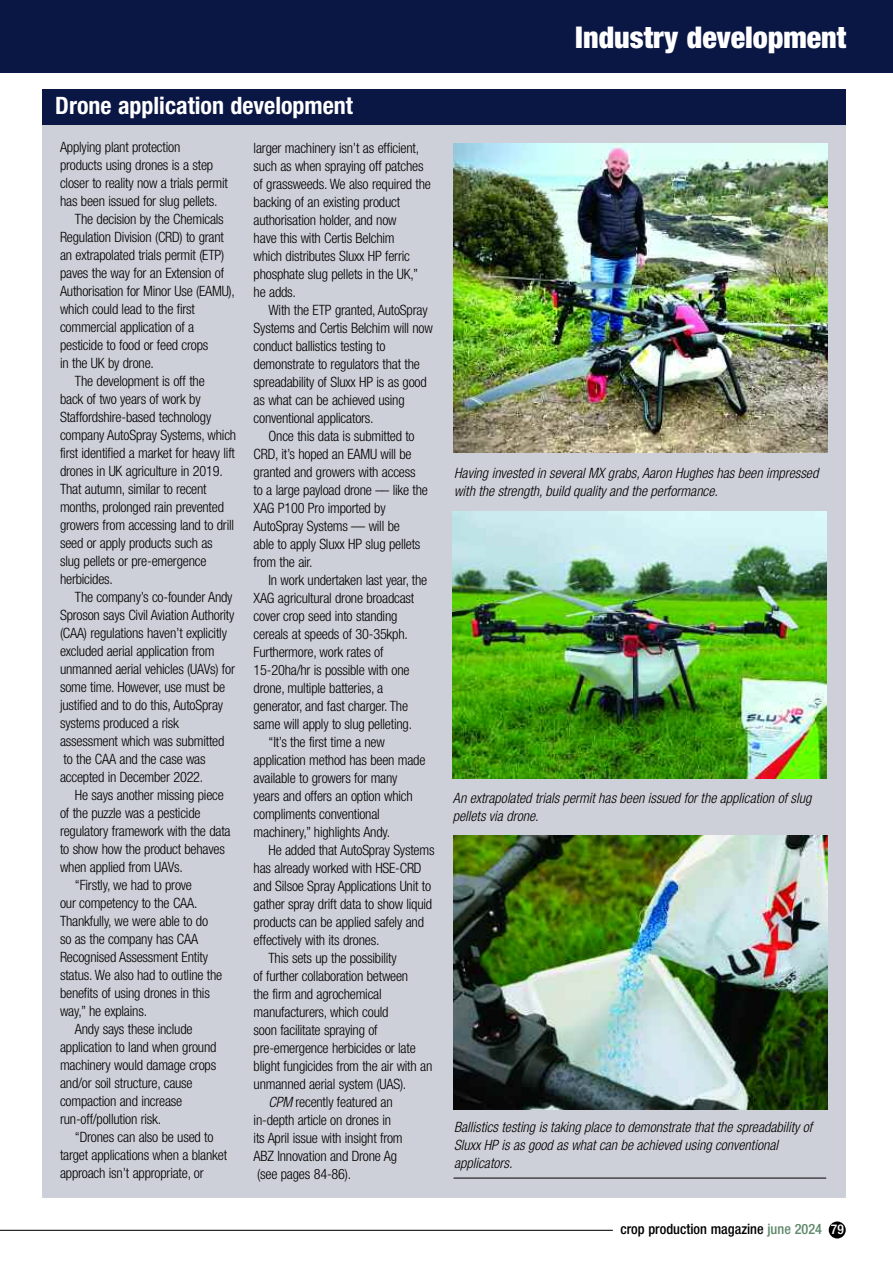
<style>
.page{position:relative;width:893px;height:1263px;background:#fff}
.page>*{position:absolute;margin:0;border:0;box-sizing:border-box;transform-origin:0 0}
.t1{font:900 condensed 30px "Helvetica Neue";color:#fff}
.t2{font:700 condensed 24px "Helvetica Neue";color:#fff}
.t3{font:300 condensed 14.25px/18px "Helvetica Neue";letter-spacing:-.015em;color:#000}
.t4{font:italic 300 condensed 14.25px/18px "Helvetica Neue";color:#000}
.t5{font:500 condensed 14.25px "Helvetica Neue";color:#000}
.s1{font-style:italic}
.s2{color:#60896c}
.s3{font-size:13.5px;color:#fff}
</style>
<div class="page">
<div style="left:0;top:0;width:893px;height:72px;background:#0a1643"></div>
<div style="left:829px;top:1221px;width:17px;height:17px;background:#000;border-radius:50%"></div>
<hr style="left:0;top:1230px;width:613px;height:1px;background:#000">
<div style="left:43px;top:123px;width:803px;height:1075px;background:#ced0d9"></div>
<img style="left:453px;top:143px;width:375px;height:310px">
<img style="left:452px;top:512px;width:375px;height:267px">
<img style="left:453px;top:836px;width:375px;height:274px">
<hr style="left:453px;top:1178px;width:373px;height:1px;background:#000">
<div style="left:43px;top:89px;width:803px;height:36px;background:#0a1643"></div>
<h2 class="t2" style="left:55px;top:97px;width:299px">Drone application development</h2>
<p class="t3" style="left:60px;top:139px;width:122px">Applying plant protection</p>
<p class="t3" style="left:60px;top:157px;width:155px">products using drones is a step</p>
<p class="t3" style="left:60px;top:175px;width:169px">closer to reality now a trials permit</p>
<p class="t3" style="left:60px;top:193px;width:159px">has been issued for slug pellets.</p>
<p class="t3" style="left:75px;top:211px;width:150px">The decision by the Chemicals</p>
<p class="t3" style="left:60px;top:229px;width:165px">Regulation Division (CRD) to grant</p>
<p class="t3" style="left:60px;top:247px;width:166px">an extrapolated trials permit (ETP)</p>
<p class="t3" style="left:60px;top:265px;width:166px">paves the way for an Extension of</p>
<p class="t3" style="left:60px;top:283px;width:176px">Authorisation for Minor Use (EAMU),</p>
<p class="t3" style="left:60px;top:301px;width:136px">which could lead to the first</p>
<p class="t3" style="left:60px;top:319px;width:136px">commercial application of a</p>
<p class="t3" style="left:60px;top:337px;width:150px">pesticide to food or feed crops</p>
<p class="t3" style="left:60px;top:355px;width:95px">in the UK by drone.</p>
<p class="t3" style="left:75px;top:373px;width:131px">The development is off the</p>
<p class="t3" style="left:60px;top:391px;width:142px">back of two years of work by</p>
<p class="t3" style="left:60px;top:409px;width:153px">Staffordshire-based technology</p>
<p class="t3" style="left:60px;top:427px;width:178px">company AutoSpray Systems, which</p>
<p class="t3" style="left:60px;top:445px;width:176px">first identified a market for heavy lift</p>
<p class="t3" style="left:60px;top:463px;width:164px">drones in UK agriculture in 2019.</p>
<p class="t3" style="left:60px;top:481px;width:148px">That autumn, similar to recent</p>
<p class="t3" style="left:60px;top:499px;width:165px">months, prolonged rain prevented</p>
<p class="t3" style="left:60px;top:517px;width:176px">growers from accessing land to drill</p>
<p class="t3" style="left:60px;top:535px;width:154px">seed or apply products such as</p>
<p class="t3" style="left:60px;top:553px;width:148px">slug pellets or pre-emergence</p>
<p class="t3" style="left:60px;top:571px;width:54px">herbicides.</p>
<p class="t3" style="left:75px;top:589px;width:159px">The company’s co-founder Andy</p>
<p class="t3" style="left:60px;top:607px;width:176px">Sproson says Civil Aviation Authority</p>
<p class="t3" style="left:60px;top:625px;width:168px">(CAA) regulations haven’t explicitly</p>
<p class="t3" style="left:60px;top:643px;width:156px">excluded aerial application from</p>
<p class="t3" style="left:60px;top:661px;width:176px">unmanned aerial vehicles (UAVs) for</p>
<p class="t3" style="left:60px;top:679px;width:167px">some time. However, use must be</p>
<p class="t3" style="left:60px;top:697px;width:165px">justified and to do this, AutoSpray</p>
<p class="t3" style="left:60px;top:715px;width:120px">systems produced a risk</p>
<p class="t3" style="left:60px;top:733px;width:166px">assessment which was submitted</p>
<p class="t3" style="left:64px;top:751px;width:144px">to the CAA and the case was</p>
<p class="t3" style="left:60px;top:769px;width:145px">accepted in December 2022.</p>
<p class="t3" style="left:75px;top:787px;width:150px">He says another missing piece</p>
<p class="t3" style="left:60px;top:805px;width:142px">of the puzzle was a pesticide</p>
<p class="t3" style="left:60px;top:823px;width:172px">regulatory framework with the data</p>
<p class="t3" style="left:60px;top:841px;width:166px">to show how the product behaves</p>
<p class="t3" style="left:60px;top:859px;width:124px">when applied from UAVs.</p>
<p class="t3" style="left:75px;top:877px;width:119px">“Firstly, we had to prove</p>
<p class="t3" style="left:60px;top:895px;width:139px">our competency to the CAA.</p>
<p class="t3" style="left:60px;top:913px;width:150px">Thankfully, we were able to do</p>
<p class="t3" style="left:60px;top:931px;width:140px">so as the company has CAA</p>
<p class="t3" style="left:60px;top:949px;width:149px">Recognised Assessment Entity</p>
<p class="t3" style="left:60px;top:967px;width:164px">status. We also had to outline the</p>
<p class="t3" style="left:60px;top:985px;width:151px">benefits of using drones in this</p>
<p class="t3" style="left:60px;top:1003px;width:89px">way,” he explains.</p>
<p class="t3" style="left:75px;top:1021px;width:119px">Andy says these include</p>
<p class="t3" style="left:60px;top:1039px;width:158px">application to land when ground</p>
<p class="t3" style="left:60px;top:1057px;width:158px">machinery would damage crops</p>
<p class="t3" style="left:60px;top:1075px;width:134px">and/or soil structure, cause</p>
<p class="t3" style="left:60px;top:1093px;width:124px">compaction and increase</p>
<p class="t3" style="left:60px;top:1111px;width:103px">run-off/pollution risk.</p>
<p class="t3" style="left:75px;top:1129px;width:140px">“Drones can also be used to</p>
<p class="t3" style="left:60px;top:1147px;width:169px">target applications when a blanket</p>
<p class="t3" style="left:60px;top:1165px;width:145px">approach isn’t appropriate, or</p>
<p class="t3" style="left:254px;top:140px;width:179px">larger machinery isn’t as efficient, such as when spraying off patches of grassweeds. We also required the backing of an existing product authorisation holder, and now<br>have this with Certis Belchim<br>which distributes Sluxx HP ferric phosphate slug pellets in the UK,” he adds.</p>
<p class="t3" style="left:254px;top:302px;width:181px;text-indent:15px">With the ETP granted, AutoSpray<br>Systems and Certis Belchim will now conduct ballistics testing to demonstrate to regulators that the spreadability of Sluxx HP is as good as what can be achieved using conventional applicators.</p>
<p class="t3" style="left:254px;top:428px;width:176px;text-indent:15px">Once this data is submitted to<br>CRD, it’s hoped an EAMU will be granted and growers with access to a large payload drone –– like the<br>XAG P100 Pro imported by<br>AutoSpray Systems –– will be<br>able to apply Sluxx HP slug pellets from the air.</p>
<p class="t3" style="left:269px;top:572px;width:160px">In work undertaken last year, the</p>
<p class="t3" style="left:254px;top:590px;width:162px">XAG agricultural drone broadcast</p>
<p class="t3" style="left:254px;top:608px;width:145px">cover crop seed into standing</p>
<p class="t3" style="left:254px;top:626px;width:156px">cereals at speeds of 30-35kph.</p>
<p class="t3" style="left:254px;top:644px;width:131px">Furthermore, work rates of</p>
<p class="t3" style="left:254px;top:662px;width:157px">15-20ha/hr is possible with one</p>
<p class="t3" style="left:254px;top:680px;width:131px">drone, multiple batteries, a</p>
<p class="t3" style="left:254px;top:698px;width:156px">generator, and fast charger. The</p>
<p class="t3" style="left:254px;top:716px;width:160px">same will apply to slug pelleting.</p>
<p class="t3" style="left:269px;top:734px;width:118px">“It’s the first time a new</p>
<p class="t3" style="left:254px;top:752px;width:173px">application method has been made</p>
<p class="t3" style="left:254px;top:770px;width:145px">available to growers for many</p>
<p class="t3" style="left:254px;top:788px;width:161px">years and offers an option which</p>
<p class="t3" style="left:254px;top:806px;width:128px">compliments conventional</p>
<p class="t3" style="left:254px;top:824px;width:138px">machinery,” highlights Andy.</p>
<p class="t3" style="left:269px;top:842px;width:168px">He added that AutoSpray Systems</p>
<p class="t3" style="left:254px;top:860px;width:169px">has already worked with HSE-CRD</p>
<p class="t3" style="left:254px;top:878px;width:179px">and Silsoe Spray Applications Unit to</p>
<p class="t3" style="left:254px;top:896px;width:180px">gather spray drift data to show liquid</p>
<p class="t3" style="left:254px;top:914px;width:172px">products can be applied safely and</p>
<p class="t3" style="left:254px;top:932px;width:127px">effectively with its drones.</p>
<p class="t3" style="left:269px;top:950px;width:130px">This sets up the possibility</p>
<p class="t3" style="left:254px;top:968px;width:156px">of further collaboration between</p>
<p class="t3" style="left:254px;top:986px;width:130px">the firm and agrochemical</p>
<p class="t3" style="left:254px;top:1004px;width:136px">manufacturers, which could</p>
<p class="t3" style="left:254px;top:1022px;width:125px">soon facilitate spraying of</p>
<p class="t3" style="left:254px;top:1040px;width:164px">pre-emergence herbicides or late</p>
<p class="t3" style="left:254px;top:1058px;width:180px">blight fungicides from the air with an</p>
<p class="t3" style="left:254px;top:1076px;width:154px">unmanned aerial system (UAS).</p>
<p class="t3" style="left:269px;top:1094px;width:126px"><span class="s1">CPM</span> recently featured an</p>
<p class="t3" style="left:254px;top:1112px;width:139px">in-depth article on drones in</p>
<p class="t3" style="left:254px;top:1130px;width:151px">its April issue with insight from</p>
<p class="t3" style="left:254px;top:1148px;width:145px">ABZ Innovation and Drone Ag</p>
<p class="t3" style="left:257px;top:1166px;width:96px">(see pages 84-86).</p>
<h1 class="t1" style="left:575px;top:27px;width:273px">Industry development</h1>
<p class="t4" style="left:454px;top:465px;width:366px">Having invested in several MX grabs, Aaron Hughes has been impressed with the strength, build quality and the performance.</p>
<p class="t4" style="left:453px;top:790px;width:360px">An extrapolated trials permit has been issued for the application of slug pellets via drone.</p>
<p class="t4" style="left:454px;top:1119px;width:360px">Ballistics testing is taking place to demonstrate that the spreadability of<br>Sluxx HP is as good as what can be achieved using conventional applicators.</p>
<p class="t5" style="left:620px;top:1224px;width:225px">crop production magazine <span class="s2">june 2024</span> <span class="s3">79</span></p>
</div>
